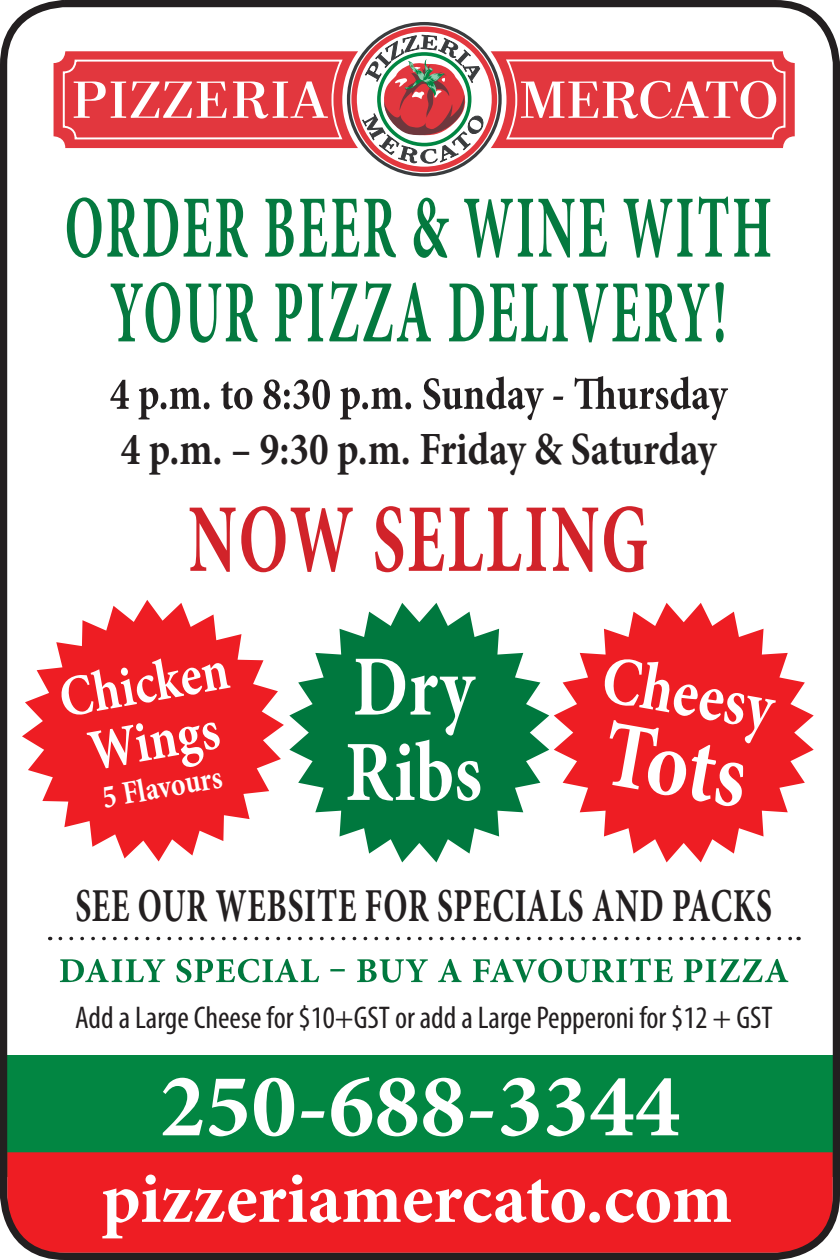
<style>
.page{position:relative;width:840px;height:1260px;background:#fff}
.page>*{position:absolute;margin:0;border:0;box-sizing:border-box;transform-origin:0 0}
.t1{font:700 97.3px "Minion Pro";letter-spacing:.035em;color:#d1232a;scale:.67 1}
.t2{font:700 94.85px "Minion Pro";color:#fff;scale:.85 1}
.t3{font:700 90.65px "Minion Pro";letter-spacing:.005em;color:#fff}
.t4{font:700 88.9px/84.7px "Minion Pro";letter-spacing:.05em;color:#04793f;text-align:center;scale:.57 1}
.t5{font:700 85.75px/85.4px "Minion Pro";color:#fff;scale:.85 1}
.t6{font:700 72.1px "Minion Pro";color:#fff}
.t7{font:700 68.25px "Minion Pro";color:#fff;scale:.85 1}
.t8{font:700 57.75px/57.4px "Minion Pro";color:#fff;text-align:center;scale:.85 1}
.t9{font:700 47.25px "Minion Pro";letter-spacing:.03em;color:#231f20;scale:.67 1}
.t10{font:700 46.2px "Minion Pro";color:#231f20;scale:.85 1}
.t11{font:700 32.9px "Minion Pro";color:#fff;scale:.85 1}
.t12{font:condensed 31.5px "Myriad Pro";color:#231f20}
</style>
<div class="page">
<div style="left:0;top:1055px;width:837px;height:122px;background:#028642"></div>
<div style="left:8px;top:1152px;width:826px;height:103px;background:#ee1d23"></div>
<div style="left:0;top:0;width:839px;height:1260px;border:7px solid #231f20;border-radius:61px"></div>
<svg style="left:347px;top:22px;width:154px;height:155px"></svg>
<div style="left:351px;top:26px;width:146px;height:146px;border:5px solid #e2373e;border-radius:50%"></div>
<svg style="left:364px;top:34px;width:121px;height:131px"></svg>
<svg style="left:53px;top:51px;width:741px;height:97px;background:#da5559"></svg>
<svg style="left:62px;top:58px;width:724px;height:83px"></svg>
<svg style="left:110px;top:376px;width:617px;height:44px"></svg>
<svg style="left:60px;top:937px;width:738px;height:3px"></svg>
<svg style="left:60px;top:958px;width:728px;height:25px"></svg>
<svg style="left:22px;top:600px;width:262px;height:261px;fill:#ee1d23"></svg>
<svg style="left:554px;top:603px;width:259px;height:259px;fill:#ee1d23"></svg>
<svg style="left:289px;top:603px;width:260px;height:259px;fill:#00783e"></svg>
<h3 class="t4" style="left:65px;top:185px;width:1241px">ORDER BEER &amp; WINE WITH<br>YOUR PIZZA DELIVERY!</h3>
<h3 class="t10" style="left:121px;top:417px;width:702px">4 p.m. – 9:30 p.m. Friday &amp; Saturday</h3>
<h1 class="t1" style="left:188px;top:471px;width:687px">NOW SELLING</h1>
<h3 class="t8" style="left:55px;top:670px;width:202px;rotate:-10deg">Chicken<br>Wings</h3>
<p class="t11" style="left:99px;top:775px;width:143px;rotate:-10deg">5 Flavours</p>
<h3 class="t5" style="left:345px;top:643px;width:163px">Dry<br>Ribs</h3>
<h3 class="t7" style="left:611px;top:631px;width:205px;rotate:10deg">Cheesy</h3>
<h2 class="t2" style="left:616px;top:687px;width:171px;rotate:10deg">Tots</h2>
<h3 class="t9" style="left:75px;top:873px;width:1040px">SEE OUR WEBSITE FOR SPECIALS AND PACKS</h3>
<p class="t12" style="left:75px;top:999px;width:698px">Add a Large Cheese for $10+GST or add a Large Pepperoni for $12 + GST</p>
<h3 class="t3" style="left:160px;top:1042px;width:522px">250-688-3344</h3>
<h3 class="t6" style="left:101px;top:1148px;width:632px">pizzeriamercato.com</h3>
</div>
